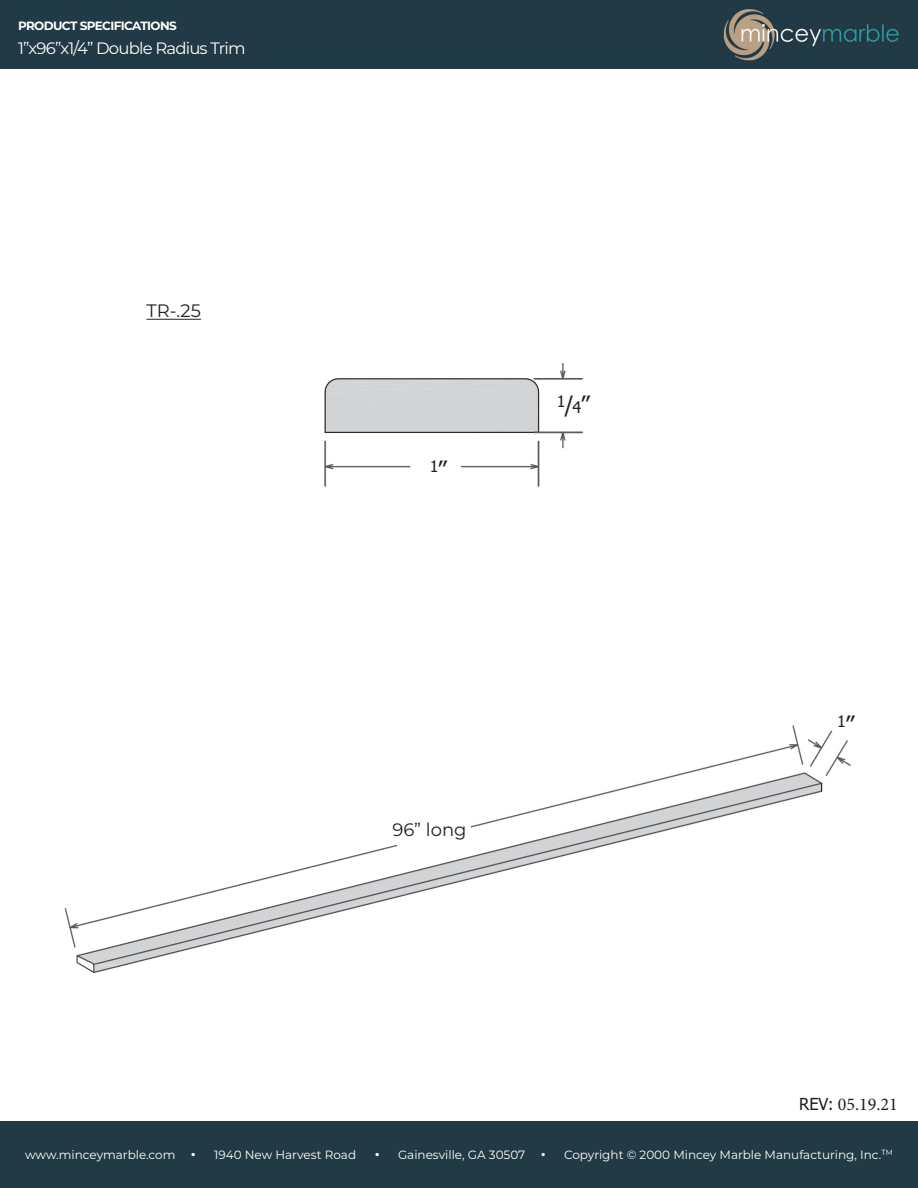
<style>
.page{position:relative;width:918px;height:1188px;background:#fff}
.page>*{position:absolute;margin:0;border:0;box-sizing:border-box;transform-origin:0 0}
.t1{font:18px "Montserrat";color:#231f20}
.t2{font:18px "Minion Pro";color:#231f20}
.t3{font:16.5px "Montserrat";letter-spacing:-.05em;color:#fff}
.t4{font:16.05px "Tahoma";color:#231f20}
.t5{font:12px "Montserrat";color:#fff}
.t6{font:700 12px "Montserrat";letter-spacing:-.05em;color:#fff}
.s1{font-size:22.8px}
.s2{font-family:"Tahoma";font-size:16.5px}
</style>
<div class="page">
<div style="left:0;top:0;width:918px;height:68px;background:#223a45"></div>
<div style="left:0;top:1121px;width:918px;height:67px;background:#223a45"></div>
<img style="left:64px;top:363px;width:787px;height:610px">
<hr style="left:147px;top:319px;width:54px;height:1px;background:#231f20">
<div style="left:545px;top:391px;width:56px;height:27px;background:#fff"></div>
<div style="left:416px;top:452px;width:45px;height:34px;background:#fff"></div>
<p class="t6" style="left:18px;top:18px;width:160px">PRODUCT SPECIFICATIONS</p>
<h2 class="t3" style="left:18px;top:41px;width:229px">1”x96”x1/4” Double Radius Trim</h2>
<h1 class="t1" style="left:147px;top:303px;width:56px">TR-.25</h1>
<h3 class="t4" style="left:430px;top:456px;width:19px">1<span class="s1">”</span></h3>
<h3 class="t4" style="left:557px;top:394px;width:34px">1<span class="s1">/</span>4<span class="s1">”</span></h3>
<h1 class="t1" style="left:392px;top:822px;width:76px">96” long</h1>
<h3 class="t4" style="left:837px;top:711px;width:19px">1<span class="s1">”</span></h3>
<h1 class="t2" style="left:799px;top:1094px;width:100px"><span class="s2">REV:</span> 05.19.21</h1>
<p class="t5" style="left:25px;top:1150px;width:869px">www.minceymarble.com <sup>.</sup> 1940 New Harvest Road <sup>.</sup> Gainesville, GA 30507 <sup>.</sup> Copyright © 2000 Mincey Marble Manufacturing, Inc.<sup>TM</sup></p>
</div>
